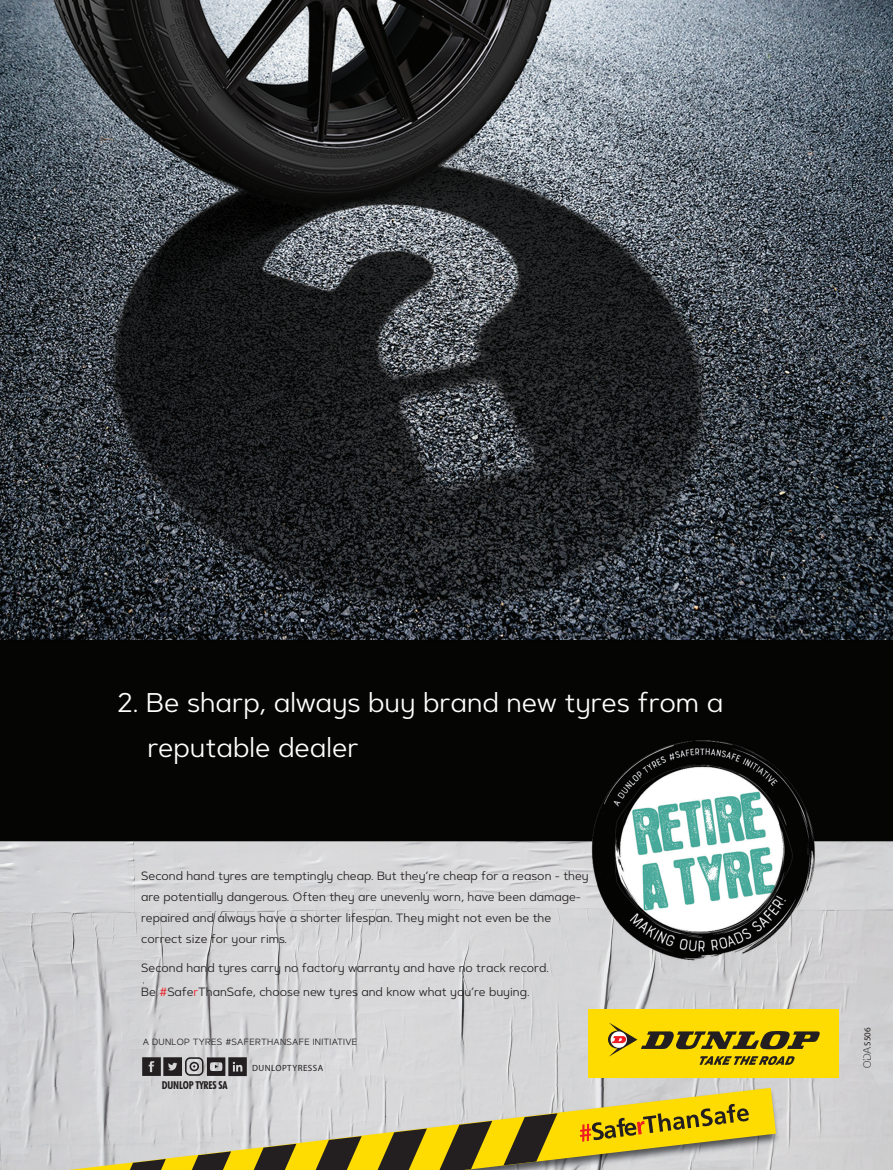
<style>
.page{position:relative;width:893px;height:1170px;background:#fff}
.page>*{position:absolute;margin:0;border:0;box-sizing:border-box;transform-origin:0 0}
.t1{font:27px/44.5px "Artegra Sans Alt";color:#fff}
.t2{font:12px/21px "Artegra Sans Alt";color:#231f20}
.t3{font:700 condensed 10.8px "Futura BT";letter-spacing:-.02em;color:#231f20}
.t4{font:9px "Artegra Sans Alt";letter-spacing:.03em;color:#231f20}
.t5{font:9px "Myriad Pro";letter-spacing:.05em;color:#231f20}
.s1{color:#ee1d23}
</style>
<div class="page">
<img style="left:0;top:0;width:893px;height:1169px">
<img style="left:863px;top:1046px;width:8px;height:22px">
<div style="left:588px;top:1009px;width:251px;height:68px;background:#ffdc01"></div>
<svg style="left:608px;top:1022px;width:212px;height:42px"></svg>
<svg style="left:0;top:1087px;width:776px;height:82px;background:#d4cfb3"></svg>
<svg style="left:123px;top:1158px;width:43px;height:11px"></svg>
<svg style="left:185px;top:1151px;width:46px;height:18px"></svg>
<svg style="left:247px;top:1143px;width:49px;height:26px"></svg>
<svg style="left:308px;top:1135px;width:54px;height:34px;background:#867828"></svg>
<svg style="left:373px;top:1128px;width:54px;height:41px;background:#847522"></svg>
<svg style="left:438px;top:1120px;width:54px;height:49px;background:#837322"></svg>
<svg style="left:503px;top:1113px;width:55px;height:52px;background:#807222"></svg>
<svg style="left:580px;top:1103px;width:169px;height:38px;background:#d5b50f"></svg>
<svg style="left:142px;top:1057px;width:105px;height:18px;background:#615e5f"></svg>
<h1 class="t1" style="left:148px;top:679px;width:577px;text-indent:-30px">2. Be sharp, always buy brand new tyres from a reputable dealer</h1>
<p class="t2" style="left:141px;top:864px;width:449px">Second hand tyres are temptingly cheap. But they’re cheap for a reason - they are potentially dangerous. Often they are unevenly worn, have been damage&shy;repaired and always have a shorter lifespan. They might not even be the correct size for your rims.</p>
<p class="t2" style="left:141px;top:955px;width:409px;line-height:23.5px">Second hand tyres carry no factory warranty and have no track record.<br>Be <span class="s1">#</span>Safe<span class="s1">r</span>ThanSafe, choose new tyres and know what you’re buying.</p>
<p class="t4" style="left:143px;top:1035px;width:216px">A DUNLOP TYRES #SAFERTHANSAFE INITIATIVE</p>
<p class="t5" style="left:862px;top:1045px;width:20px;rotate:-90deg">S506</p>
<p class="t3" style="left:162px;top:1078px;width:67px">DUNLOP TYRES SA</p>
<p class="t5" style="left:252px;top:1062px;width:73px">DUNLOPTYRESSA</p>
</div>
